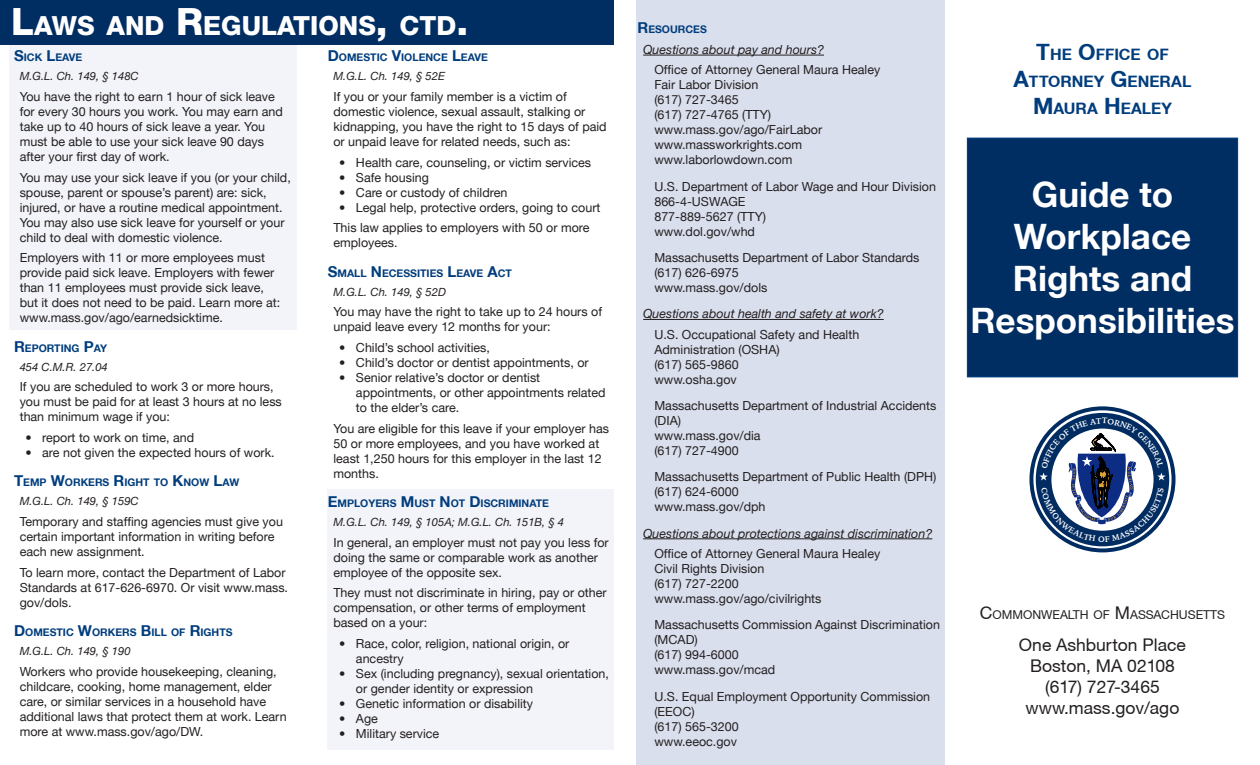
<style>
.page{position:relative;width:1260px;height:765px;background:#fff}
.page>*{position:absolute;margin:0;border:0;box-sizing:border-box;transform-origin:0 0}
.t1{font:700 35px/42px "Helvetica Neue LT";color:#fff;text-align:center}
._2_-_Content_Heading{font:800 26.25px "Helvetica Neue LT";color:#fff}
.t2{font:17.5px "Helvetica Neue CE";color:#231f20}
.t3{font:700 15.75px "Helvetica Neue CE";color:#013d7d}
.Content_Text_1_-_mid{font:12.5px/15px "Helvetica Neue LT";color:#231f20}
.Content_Text_1_-_clo{font:12.5px/15px "Helvetica Neue LT";color:#231f20}
.Content_Text_1_-_mid-2{font:italic 12.5px "Helvetica Neue LT";color:#231f20}
.t4{font:12.25px "Helvetica Neue CE";color:#231f20}
.Citation{font:italic 11.25px "Helvetica Neue LT";color:#231f20}
._2_-_Content_Heading-2{font:700 10.5px "Helvetica Neue LT";color:#013d7d}
.s1{font-size:37.5px}
.s2{font-size:15px}
.s3{font-size:22.5px}
.s4{font-size:17.5px}
</style>
<div class="page">
<div style="left:328px;top:490px;width:286px;height:260px;background:#f3f4f9"></div>
<div style="left:9px;top:44px;width:288px;height:286px;background:#f3f4f9"></div>
<div style="left:636px;top:0;width:309px;height:765px;background:#dadfed"></div>
<hr style="left:643px;top:55px;width:181px;height:1px;background:#231f20">
<hr style="left:643px;top:319px;width:241px;height:1px;background:#231f20">
<hr style="left:643px;top:539px;width:289px;height:1px;background:#231f20">
<div style="left:968px;top:138px;width:270px;height:239px;background:#002d62"></div>
<div style="left:967px;top:138px;width:271px;height:239px;border:1px solid #013d7d"></div>
<div style="left:1029px;top:406px;width:147px;height:146px;border:4px solid #002c62;border-radius:50%"></div>
<div style="left:1036px;top:413px;width:133px;height:133px;border:16px solid #002c62;border-radius:50%"></div>
<div style="left:0;top:0;width:614px;height:44px;background:#002d62"></div>
<svg style="left:1039px;top:418px;width:127px;height:124px"></svg>
<p class="_2_-_Content_Heading" style="left:11px;top:10px;width:459px"><span class="s1">L</span>AWS AND <span class="s1">R</span>EGULATIONS<span class="s1">,</span> CTD<span class="s1">.</span></p>
<p class="_2_-_Content_Heading-2" style="left:14px;top:51px;width:70px"><span class="s2">S</span>ICK <span class="s2">L</span>EAVE</p>
<p class="Citation" style="left:20px;top:70px;width:121px">M.G.L. Ch. 149, § 148C</p>
<p class="Content_Text_1_-_mid" style="left:20px;top:89px;width:265px">You have the right to earn 1 hour of sick leave for every 30 hours you work. You may earn and take up to 40 hours of sick leave a year. You must be able to use your sick leave 90 days after your first day of work.</p>
<p class="Content_Text_1_-_mid" style="left:20px;top:170px;width:273px">You may use your sick leave if you (or your child, spouse, parent or spouse’s parent) are: sick, injured, or have a routine medical appointment.<br>You may also use sick leave for yourself or your child to deal with domestic violence.</p>
<p class="Content_Text_1_-_clo" style="left:20px;top:250px;width:262px">Employers with 11 or more employees must provide paid sick leave. Employers with fewer than 11 employees must provide sick leave, but it does not need to be paid. Learn more at: www.mass.gov/ago/earnedsicktime.</p>
<p class="_2_-_Content_Heading-2" style="left:14px;top:341px;width:95px"><span class="s2">R</span>EPORTING <span class="s2">P</span>AY</p>
<p class="Citation" style="left:20px;top:360px;width:90px">454 C.M.R. 27.04</p>
<p class="Content_Text_1_-_mid" style="left:20px;top:379px;width:264px">If you are scheduled to work 3 or more hours, you must be paid for at least 3 hours at no less than minimum wage if you:</p>
<p class="Content_Text_1_-_mid" style="left:25px;top:430px;width:170px">• report to work on time, and</p>
<p class="Content_Text_1_-_mid" style="left:25px;top:445px;width:251px">• are not given the expected hours of work.</p>
<p class="_2_-_Content_Heading-2" style="left:14px;top:476px;width:227px"><span class="s2">T</span>EMP <span class="s2">W</span>ORKERS <span class="s2">R</span>IGHT TO <span class="s2">K</span>NOW <span class="s2">L</span>AW</p>
<p class="Citation" style="left:20px;top:495px;width:121px">M.G.L. Ch. 149, § 159C</p>
<p class="Content_Text_1_-_mid" style="left:20px;top:514px;width:265px">Temporary and staffing agencies must give you certain important information in writing before each new assignment.</p>
<p class="Content_Text_1_-_clo" style="left:20px;top:564px;width:270px">To learn more, contact the Department of Labor<br>Standards at 617-626-6970. Or visit www.mass. gov/dols.</p>
<p class="_2_-_Content_Heading-2" style="left:14px;top:626px;width:220px"><span class="s2">D</span>OMESTIC <span class="s2">W</span>ORKERS <span class="s2">B</span>ILL OF <span class="s2">R</span>IGHTS</p>
<p class="Citation" style="left:20px;top:644px;width:112px">M.G.L. Ch. 149, § 190</p>
<p class="Content_Text_1_-_clo" style="left:20px;top:663px;width:268px">Workers who provide housekeeping, cleaning, childcare, cooking, home management, elder care, or similar services in a household have additional laws that protect them at work. Learn more at www.mass.gov/ago/DW.</p>
<p class="_2_-_Content_Heading-2" style="left:328px;top:51px;width:161px"><span class="s2">D</span>OMESTIC <span class="s2">V</span>IOLENCE <span class="s2">L</span>EAVE</p>
<p class="Citation" style="left:333px;top:70px;width:113px">M.G.L. Ch. 149, § 52E</p>
<p class="Content_Text_1_-_mid" style="left:333px;top:89px;width:275px">If you or your family member is a victim of domestic violence, sexual assault, stalking or kidnapping, you have the right to 15 days of paid or unpaid leave for related needs, such as:</p>
<p class="Content_Text_1_-_mid" style="left:339px;top:155px;width:254px">• Health care, counseling, or victim services</p>
<p class="Content_Text_1_-_mid" style="left:339px;top:170px;width:91px">• Safe housing</p>
<p class="Content_Text_1_-_mid" style="left:339px;top:185px;width:170px">• Care or custody of children</p>
<p class="Content_Text_1_-_mid" style="left:339px;top:200px;width:263px">• Legal help, protective orders, going to court</p>
<p class="Content_Text_1_-_clo" style="left:333px;top:220px;width:258px">This law applies to employers with 50 or more employees.</p>
<p class="_2_-_Content_Heading-2" style="left:328px;top:266px;width:185px"><span class="s2">S</span>MALL <span class="s2">N</span> ECESSITIES <span class="s2">L</span>EAVE <span class="s2">A</span>CT</p>
<p class="Citation" style="left:333px;top:285px;width:114px">M.G.L. Ch. 149, § 52D</p>
<p class="Content_Text_1_-_mid" style="left:333px;top:304px;width:270px">You may have the right to take up to 24 hours of unpaid leave every 12 months for your:</p>
<p class="Content_Text_1_-_mid" style="left:339px;top:340px;width:152px">• Child’s school activities,</p>
<p class="Content_Text_1_-_mid" style="left:339px;top:355px;width:251px">• Child’s doctor or dentist appointments, or</p>
<p class="Content_Text_1_-_mid" style="left:356px;top:370px;width:251px;text-indent:-17px">• Senior relative’s doctor or dentist appointments, or other appointments related to the elder’s care.</p>
<p class="Content_Text_1_-_clo" style="left:333px;top:420px;width:277px">You are eligible for this leave if your employer has 50 or more employees, and you have worked at least 1,250 hours for this employer in the last 12 months.</p>
<p class="_2_-_Content_Heading-2" style="left:328px;top:497px;width:223px"><span class="s2">E</span>MPLOYERS <span class="s2">M</span>UST <span class="s2">N</span> OT <span class="s2">D</span>ISCRIMINATE</p>
<p class="Citation" style="left:333px;top:515px;width:232px">M.G.L. Ch. 149, § 105A; M.G.L. Ch. 151B, § 4</p>
<p class="Content_Text_1_-_mid" style="left:333px;top:534px;width:277px">In general, an employer must not pay you less for doing the same or comparable work as another employee of the opposite sex.</p>
<p class="Content_Text_1_-_mid" style="left:333px;top:585px;width:275px">They must not discriminate in hiring, pay or other compensation, or other terms of employment based on a your:</p>
<p class="Content_Text_1_-_mid" style="left:356px;top:636px;width:215px;text-indent:-17px">• Race, color, religion, national origin, or ancestry</p>
<p class="Content_Text_1_-_mid" style="left:356px;top:666px;width:255px;text-indent:-17px">• Sex (including pregnancy), sexual orientation, or gender identity or expression</p>
<p class="Content_Text_1_-_mid" style="left:339px;top:696px;width:195px">• Genetic information or disability</p>
<p class="Content_Text_1_-_mid" style="left:339px;top:711px;width:40px">• Age</p>
<p class="Content_Text_1_-_mid" style="left:339px;top:726px;width:102px">• Military service</p>
<p class="_2_-_Content_Heading-2" style="left:638px;top:23px;width:71px"><span class="s2">R</span>ESOURCES</p>
<p class="Content_Text_1_-_mid-2" style="left:643px;top:42px;width:182px">Questions about pay and hours?</p>
<p class="Content_Text_1_-_clo" style="left:654px;top:62px;width:227px">Office of Attorney General Maura Healey<br>Fair Labor Division<br>(617) 727-3465<br>(617) 727-4765 (TTY) www.mass.gov/ago/FairLabor www.massworkrights.com www.laborlowdown.com</p>
<p class="Content_Text_1_-_clo" style="left:654px;top:179px;width:283px">U.S. Department of Labor Wage and Hour Division<br>866-4-USWAGE<br>877-889-5627 (TTY)<br>www.dol.gov/whd</p>
<p class="Content_Text_1_-_clo" style="left:654px;top:250px;width:267px">Massachusetts Department of Labor Standards (617) 626-6975<br>www.mass.gov/dols</p>
<p class="Content_Text_1_-_mid-2" style="left:643px;top:306px;width:242px">Questions about health and safety at work?</p>
<p class="Content_Text_1_-_clo" style="left:654px;top:327px;width:206px">U.S. Occupational Safety and Health<br>Administration (OSHA)<br>(617) 565-9860<br>www.osha.gov</p>
<p class="Content_Text_1_-_clo" style="left:654px;top:398px;width:284px">Massachusetts Department of Industrial Accidents (DIA)<br>www.mass.gov/dia<br>(617) 727-4900</p>
<p class="Content_Text_1_-_clo" style="left:654px;top:469px;width:284px">Massachusetts Department of Public Health (DPH) (617) 624-6000<br>www.mass.gov/dph</p>
<p class="Content_Text_1_-_mid-2" style="left:643px;top:526px;width:291px">Questions about protections against discrimination?</p>
<p class="Content_Text_1_-_clo" style="left:654px;top:546px;width:227px">Office of Attorney General Maura Healey<br>Civil Rights Division<br>(617) 727-2200 www.mass.gov/ago/civilrights</p>
<p class="Content_Text_1_-_clo" style="left:654px;top:617px;width:287px">Massachusetts Commission Against Discrimination (MCAD)<br>(617) 994-6000<br>www.mass.gov/mcad</p>
<p class="Content_Text_1_-_mid" style="left:654px;top:689px;width:277px">U.S. Equal Employment Opportunity Commission (EEOC)<br>(617) 565-3200<br>www.eeoc.gov</p>
<p class="t3" style="left:1036px;top:44px;width:134px"><span class="s3">T</span>HE <span class="s3">O</span>FFICE OF</p>
<p class="t3" style="left:1014px;top:71px;width:27px"><span class="s3">A</span>TTO</p>
<p class="t3" style="left:1060px;top:71px;width:132px">RNEY <span class="s3">G</span>ENERAL</p>
<p class="t3" style="left:1033px;top:98px;width:140px"><span class="s3">M</span>AURA <span class="s3">H</span> EALEY</p>
<p class="t1" style="left:970px;top:173px;width:266px">Guide to<br>Workplace<br>Rights and<br>Responsibilities</p>
<p class="t4" style="left:980px;top:607px;width:247px"><span class="s4">C</span>OMMONWEALTH OF <span class="s4">M</span>ASSACHUSETTS</p>
<p class="t2" style="left:1019px;top:634px;width:169px">One Ashburton Place</p>
<p class="t2" style="left:1030px;top:655px;width:146px">Boston, MA 02108</p>
<p class="t2" style="left:1045px;top:676px;width:116px">(617) 727-3465</p>
<p class="t2" style="left:1026px;top:697px;width:155px">www.mass.gov/ago</p>
</div>
